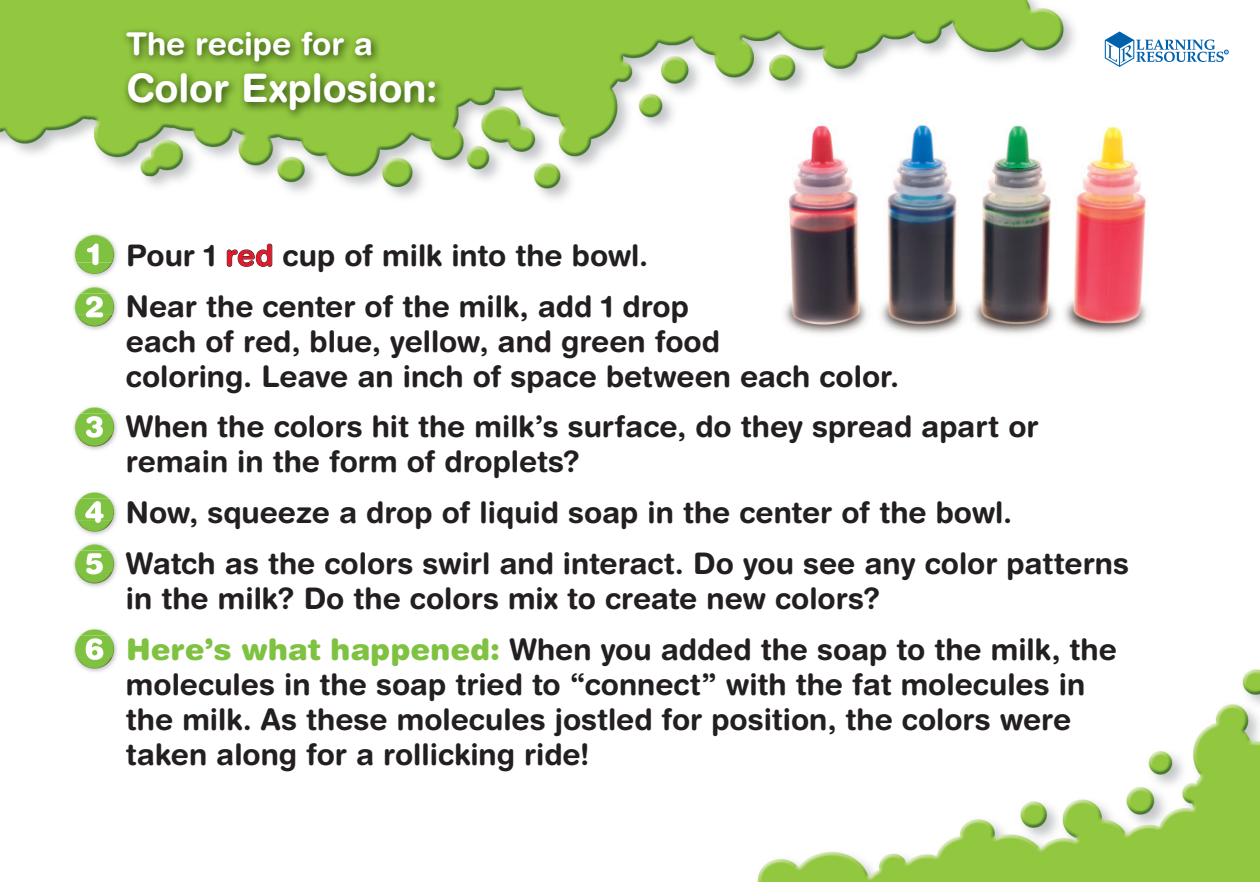
<style>
.page{position:relative;width:1260px;height:882px;background:#fff}
.page>*{position:absolute;margin:0;border:0;box-sizing:border-box;transform-origin:0 0}
.t1{font:700 39.38px "Helvetica Rounded LT Std";letter-spacing:-.005em;color:#fff}
.t2{font:700 31.5px "Helvetica Rounded LT Std";color:#fff}
.t3{font:700 29.75px/35px "Helvetica Rounded LT Std";color:#231f20}
.s1{color:#e2192b}
.s2{font-weight:900;color:#7fc241}
</style>
<div class="page">
<img style="left:0;top:0;width:1260px;height:882px">
<svg style="left:1105px;top:32px;width:123px;height:35px"></svg>
<img style="left:121px;top:27px;width:324px;height:94px">
<img style="left:755px;top:118px;width:425px;height:262px">
<img style="left:72px;top:232px;width:47px;height:47px">
<img style="left:80px;top:235px;width:29px;height:6px">
<img style="left:77px;top:262px;width:35px;height:12px">
<img style="left:75px;top:241px;width:39px;height:21px">
<svg style="left:87px;top:244px;width:12px;height:21px"></svg>
<img style="left:72px;top:284px;width:47px;height:48px">
<img style="left:80px;top:287px;width:29px;height:6px">
<img style="left:77px;top:315px;width:35px;height:11px">
<img style="left:75px;top:293px;width:39px;height:22px">
<svg style="left:86px;top:296px;width:17px;height:21px"></svg>
<img style="left:72px;top:541px;width:47px;height:48px">
<img style="left:80px;top:544px;width:29px;height:7px">
<img style="left:77px;top:572px;width:35px;height:12px">
<img style="left:75px;top:551px;width:39px;height:21px">
<svg style="left:86px;top:553px;width:17px;height:21px"></svg>
<img style="left:72px;top:490px;width:47px;height:47px">
<img style="left:80px;top:492px;width:29px;height:7px">
<img style="left:77px;top:520px;width:35px;height:12px">
<img style="left:75px;top:499px;width:39px;height:21px">
<svg style="left:85px;top:501px;width:19px;height:22px"></svg>
<img style="left:72px;top:404px;width:47px;height:48px">
<img style="left:80px;top:407px;width:29px;height:7px">
<img style="left:77px;top:435px;width:35px;height:12px">
<img style="left:75px;top:414px;width:39px;height:21px">
<svg style="left:86px;top:416px;width:17px;height:22px"></svg>
<img style="left:72px;top:627px;width:47px;height:47px">
<img style="left:80px;top:629px;width:29px;height:7px">
<img style="left:77px;top:657px;width:35px;height:12px">
<img style="left:75px;top:636px;width:39px;height:21px">
<svg style="left:86px;top:638px;width:17px;height:22px"></svg>
<p class="t2" style="left:126px;top:31px;width:249px">The recipe for a</p>
<h1 class="t1" style="left:126px;top:72px;width:314px">Color Explosion:</h1>
<p class="t3" style="left:126px;top:233px;width:565px;line-height:50.8px">Pour 1 r<span class="s1">ed</span> cup of milk into the bowl.<br>Near the center of the milk, add 1 drop</p>
<p class="t3" style="left:126px;top:326px;width:775px">each of red, blue, yellow, and green food<br>coloring. Leave an inch of space between each color.</p>
<p class="t3" style="left:126px;top:412px;width:914px">When the colors hit the milk’s surface, do they spread apart or remain in the form of droplets?</p>
<p class="t3" style="left:126px;top:490px;width:1005px;line-height:50.8px">Now, squeeze a drop of liquid soap in the center of the bowl.<br>Watch as the colors swirl and interact. Do you see any color patterns</p>
<p class="t3" style="left:126px;top:576px;width:992px;line-height:50.8px">in the milk? Do the colors mix to create new colors?<br><span class="s2">Here’s what happened:</span> When you added the soap to the milk, the</p>
<p class="t3" style="left:126px;top:669px;width:961px">molecules in the soap tried to “connect” with the fat molecules in the milk. As these molecules jostled for position, the colors were taken along for a rollicking ride!</p>
</div>
